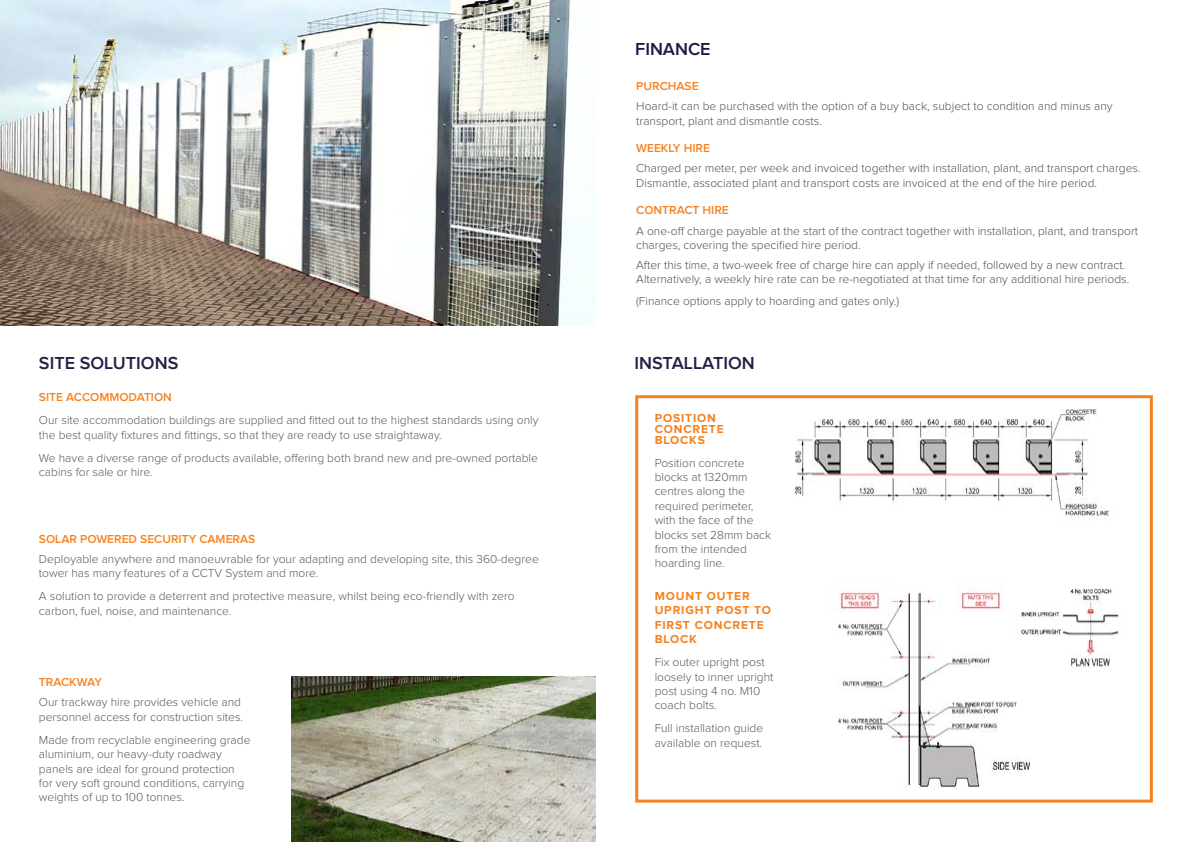
<style>
.page{position:relative;width:1191px;height:842px;background:#fff}
.page>*{position:absolute;margin:0;border:0;box-sizing:border-box;transform-origin:0 0}
.t1{font:600 18px "Proxima Nova";color:#291c45}
.t2{font:600 18px "Proxima Nova";color:#211646}
.t3{font:300 12px/14.4px "Proxima Nova";color:#58595b}
.t4{font:300 12px/14.4px "Proxima Nova";color:#4f5252}
.t5{font:600 12px "Proxima Nova";color:#f58220}
.t6{font:700 12px/14.4px "Proxima Nova";letter-spacing:.07em;color:#f58220}
</style>
<div class="page">
<img style="left:830px;top:588px;width:289px;height:201px">
<img style="left:795px;top:409px;width:315px;height:111px">
<div style="left:635px;top:395px;width:517px;height:407px;border:3px solid #f58220"></div>
<img style="left:0;top:0;width:595px;height:325px">
<img style="left:292px;top:677px;width:303px;height:165px">
<h1 class="t1" style="left:39px;top:355px;width:141px">SITE SOLUTIONS</h1>
<p class="t5" style="left:39px;top:392px;width:134px">SITE ACCOMMODATION</p>
<p class="t3" style="left:39px;top:414px;width:501px">Our site accommodation buildings are supplied and fitted out to the highest standards using only the best quality fixtures and fittings, so that they are ready to use straightaway.</p>
<p class="t3" style="left:39px;top:451px;width:500px">We have a diverse range of products available, offering both brand new and pre-owned portable cabins for sale or hire.</p>
<p class="t5" style="left:39px;top:533px;width:218px">SOLAR POWERED SECURITY CAMERAS</p>
<p class="t3" style="left:39px;top:552px;width:501px">Deployable anywhere and manoeuvrable for your adapting and developing site, this 360-degree tower has many features of a CCTV System and more.</p>
<p class="t3" style="left:39px;top:589px;width:477px">A solution to provide a deterrent and protective measure, whilst being eco-friendly with zero carbon, fuel, noise, and maintenance.</p>
<p class="t5" style="left:39px;top:677px;width:64px">TRACKWAY</p>
<p class="t3" style="left:39px;top:696px;width:206px">Our trackway hire provides vehicle and personnel access for construction sites.</p>
<p class="t3" style="left:39px;top:733px;width:213px">Made from recyclable engineering grade aluminium, our heavy-duty roadway panels are ideal for ground protection for very soft ground conditions, carrying weights of up to 100 tonnes.</p>
<h1 class="t2" style="left:635px;top:41px;width:77px">FINANCE</h1>
<p class="t5" style="left:636px;top:81px;width:64px">PURCHASE</p>
<p class="t4" style="left:636px;top:100px;width:478px">Hoard-it can be purchased with the option of a buy back, subject to condition and minus any transport, plant and dismantle costs.</p>
<p class="t5" style="left:636px;top:143px;width:75px">WEEKLY HIRE</p>
<p class="t4" style="left:636px;top:162px;width:506px">Charged per meter, per week and invoiced together with installation, plant, and transport charges.<br>Dismantle, associated plant and transport costs are invoiced at the end of the hire period.</p>
<p class="t5" style="left:636px;top:205px;width:94px">CONTRACT HIRE</p>
<p class="t4" style="left:636px;top:224px;width:503px">A one-off charge payable at the start of the contract together with installation, plant, and transport charges, covering the specified hire period.</p>
<p class="t4" style="left:636px;top:258px;width:494px">After this time, a two-week free of charge hire can apply if needed, followed by a new contract.<br>Alternatively, a weekly hire rate can be re-negotiated at that time for any additional hire periods.</p>
<p class="t4" style="left:636px;top:294px;width:264px">(Finance options apply to hoarding and gates only.)</p>
<h1 class="t1" style="left:634px;top:355px;width:122px">INSTALLATION</h1>
<p class="t6" style="left:654px;top:413px;width:70px;line-height:11px">POSITION<br>CONCRETE<br>BLOCKS</p>
<p class="t3" style="left:654px;top:456px;width:118px">Position concrete blocks at 1320mm centres along the required perimeter, with the face of the blocks set 28mm back from the intended hoarding line.</p>
<p class="t6" style="left:654px;top:589px;width:118px">MOUNT OUTER<br>UPRIGHT POST TO<br>FIRST CONCRETE<br>BLOCK</p>
<p class="t3" style="left:654px;top:655px;width:120px">Fix outer upright post loosely to inner upright post using 4 no. M10 coach bolts.</p>
<p class="t3" style="left:654px;top:722px;width:110px">Full installation guide available on request.</p>
</div>
